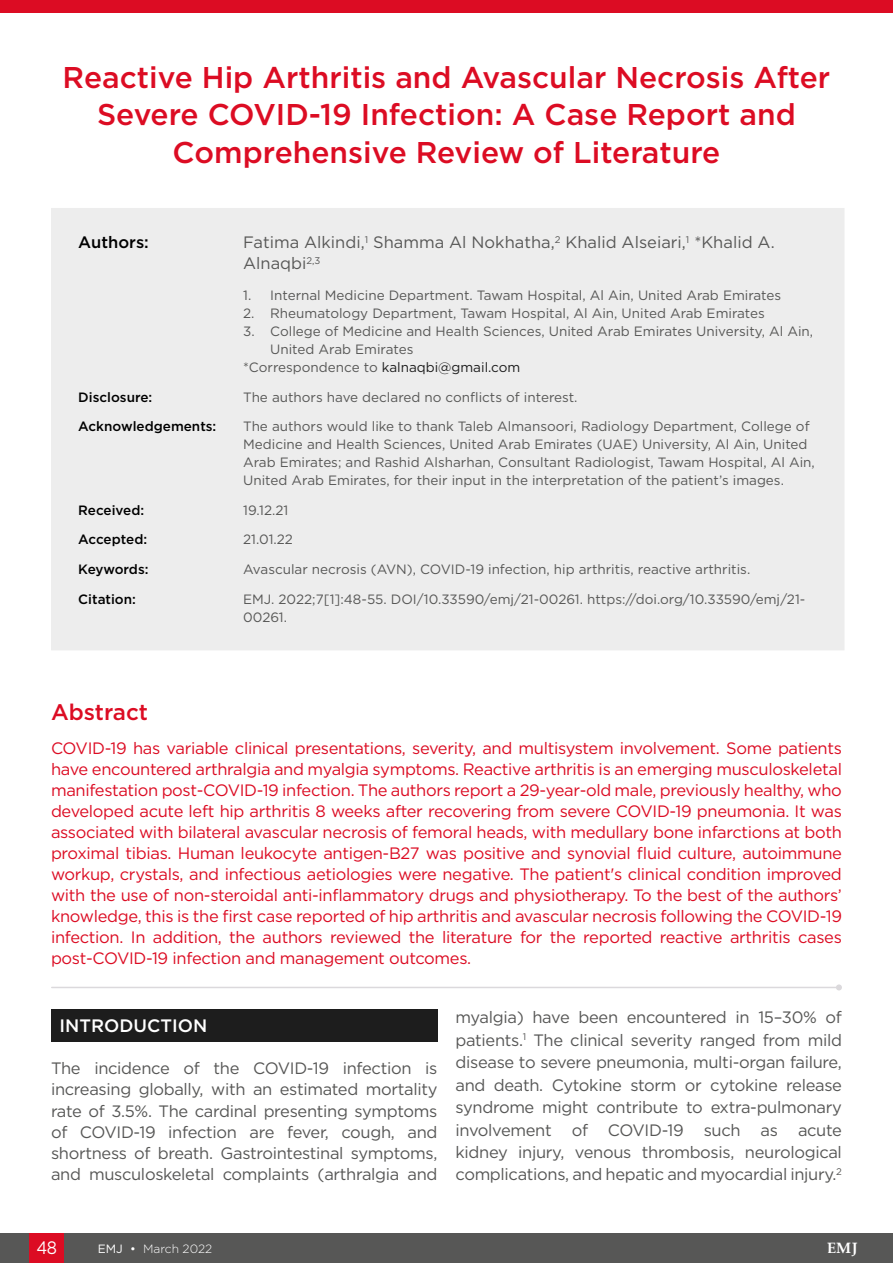
<style>
.page{position:relative;width:893px;height:1263px;background:#fff}
.page>*{position:absolute;margin:0;border:0;box-sizing:border-box;transform-origin:0 0}
.Symposium_Title{font:500 30px/37.5px "Gotham";color:#dc0c23;text-align:center}
.Meeting_Summary_Head{font:500 22.5px "Gotham";color:#dc0c23}
.H1__Heading_1{font:500 18px "Gotham";color:#fff}
.t1{font:18px "Gotham";color:#fff;scale:.9 1}
.Meeting_Summary_Head-2{font:16.5px/21px "Gotham";letter-spacing:-.02em;color:#dc0c23;text-align:justify}
.Body_Text__Justifica{font:16.5px/22.4px "Gotham";letter-spacing:-.02em;color:#575756;text-align:justify}
.Body_Text__Justifica-2{font:16.5px/21px "Gotham";color:#575756}
.Article_Details__Aut{font:500 16.5px "Gotham";color:#000}
.t2{font:700 15px "Palatino Linotype";color:#fff}
.Article_Details_Body{font:13.5px/18px "Gotham";color:#575756}
.Article_Details_Head{font:500 13.5px "Gotham";color:#000}
.t3{font:13.5px "Gotham";color:#1d1d1d}
.t4{font:300 12px "Gotham";color:#fff}
.s1{color:#575756}
.s2{font-weight:400}
</style>
<div class="page">
<div style="left:0;top:1233px;width:893px;height:30px;background:#575756"></div>
<div style="left:30px;top:1233px;width:34px;height:30px;background:#dc0c23"></div>
<div style="left:0;top:0;width:893px;height:13px;background:#dc0c23"></div>
<hr style="left:52px;top:987px;width:787px;height:1px;background:#dbd9dc">
<svg style="left:836px;top:984px;width:6px;height:6px"></svg>
<div style="left:51px;top:1009px;width:386px;height:33px;background:#1d1d1d"></div>
<div style="left:51px;top:208px;width:793px;height:442px;background:#ededed"></div>
<p class="Symposium_Title" style="left:63px;top:58px;width:769px">Reactive Hip Arthritis and Avascular Necrosis After<br>Severe COVID-19 Infection: A Case Report and<br>Comprehensive Review of Literature</p>
<p class="Article_Details__Aut" style="left:78px;top:232px;width:72px">Authors:</p>
<p class="Body_Text__Justifica-2" style="left:243px;top:232px;width:533px">Fatima Alkindi,<sup>1</sup> Shamma Al Nokhatha,<sup>2</sup> Khalid Alseiari,<sup>1</sup> *Khalid A.<br>Alnaqbi<sup>2,3</sup></p>
<p class="Article_Details_Body" style="left:243px;top:286px;width:540px">1. Internal Medicine Department. Tawam Hospital, Al Ain, United Arab Emirates</p>
<p class="Article_Details_Body" style="left:243px;top:304px;width:523px">2. Rheumatology Department, Tawam Hospital, Al Ain, United Arab Emirates</p>
<p class="Article_Details_Body" style="left:270px;top:322px;width:545px;text-indent:-27px">3. College of Medicine and Health Sciences, United Arab Emirates University, Al Ain,<br>United Arab Emirates</p>
<p class="t3" style="left:243px;top:359px;width:279px"><span class="s1">*Correspondence to</span> kalnaqbi@gmail.com</p>
<p class="Article_Details_Head" style="left:78px;top:388px;width:76px">Disclosure:</p>
<p class="Article_Details_Body" style="left:243px;top:388px;width:336px">The authors have declared no conflicts of interest.</p>
<p class="Article_Details_Head" style="left:78px;top:418px;width:140px">Acknowledgements:</p>
<p class="Article_Details_Body" style="left:243px;top:417px;width:573px">The authors would like to thank Taleb Almansoori, Radiology Department, College of Medicine and Health Sciences, United Arab Emirates (UAE) University, Al Ain, United Arab Emirates; and Rashid Alsharhan, Consultant Radiologist, Tawam Hospital, Al Ain, United Arab Emirates, for their input in the interpretation of the patient’s images.</p>
<p class="Article_Details_Head" style="left:78px;top:501px;width:67px">Received:</p>
<p class="Article_Details_Body" style="left:243px;top:501px;width:47px">19.12.21</p>
<p class="Article_Details_Head" style="left:78px;top:531px;width:70px">Accepted:</p>
<p class="Article_Details_Body" style="left:243px;top:530px;width:51px">21.01.22</p>
<p class="Article_Details_Head" style="left:78px;top:560px;width:72px">Keywords:</p>
<p class="Article_Details_Body" style="left:243px;top:560px;width:509px">Avascular necrosis (AVN), COVID-19 infection, hip arthritis, reactive arthritis.</p>
<p class="Article_Details_Head" style="left:78px;top:590px;width:59px">Citation:</p>
<p class="Article_Details_Body" style="left:243px;top:589px;width:564px">EMJ. 2022;7[1]:48-55. DOI/10.33590/emj/21-00261. https://doi.org/10.33590/emj/21-<br>00261.</p>
<p class="Meeting_Summary_Head" style="left:51px;top:697px;width:99px">Abstract</p>
<p class="Meeting_Summary_Head-2" style="left:51px;top:737px;width:792px">COVID-19 has variable clinical presentations, severity, and multisystem involvement. Some patients have encountered arthralgia and myalgia symptoms. Reactive arthritis is an emerging musculoskeletal manifestation post-COVID-19 infection. The authors report a 29-year-old male, previously healthy, who developed acute left hip arthritis 8 weeks after recovering from severe COVID-19 pneumonia. It was associated with bilateral avascular necrosis of femoral heads, with medullary bone infarctions at both proximal tibias. Human leukocyte antigen-B27 was positive and synovial fluid culture, autoimmune workup, crystals, and infectious aetiologies were negative. The patient's clinical condition improved with the use of non-steroidal anti-inflammatory drugs and physiotherapy. To the best of the authors’ knowledge, this is the first case reported of hip arthritis and avascular necrosis following the COVID-19 infection. In addition, the authors reviewed the literature for the reported reactive arthritis cases post-COVID-19 infection and management outcomes.</p>
<p class="H1__Heading_1" style="left:60px;top:1013px;width:149px">INTRODUCTION</p>
<p class="Body_Text__Justifica" style="left:51px;top:1057px;width:388px;line-height:21.3px">The incidence of the COVID-19 infection is increasing globally, with an estimated mortality rate of 3.5%. The cardinal presenting symptoms of COVID-19 infection are fever, cough, and shortness of breath. Gastrointestinal symptoms, and musculoskeletal complaints (arthralgia and</p>
<p class="Body_Text__Justifica" style="left:455px;top:1006px;width:388px">myalgia) have been encountered in 15–30% of patients.<sup>1</sup> The clinical severity ranged from mild disease to severe pneumonia, multi-organ failure, and death. Cytokine storm or cytokine release syndrome might contribute to extra-pulmonary involvement of COVID-19 such as acute kidney injury, venous thrombosis, neurological complications, and hepatic and myocardial injury.<sup>2</sup></p>
<p class="t1" style="left:36px;top:1236px;width:25px">48</p>
<p class="t4" style="left:98px;top:1241px;width:116px"><span class="s2">EMJ •</span> March 2022</p>
<p class="t2" style="left:827px;top:1238px;width:32px">EMJ</p>
</div>
